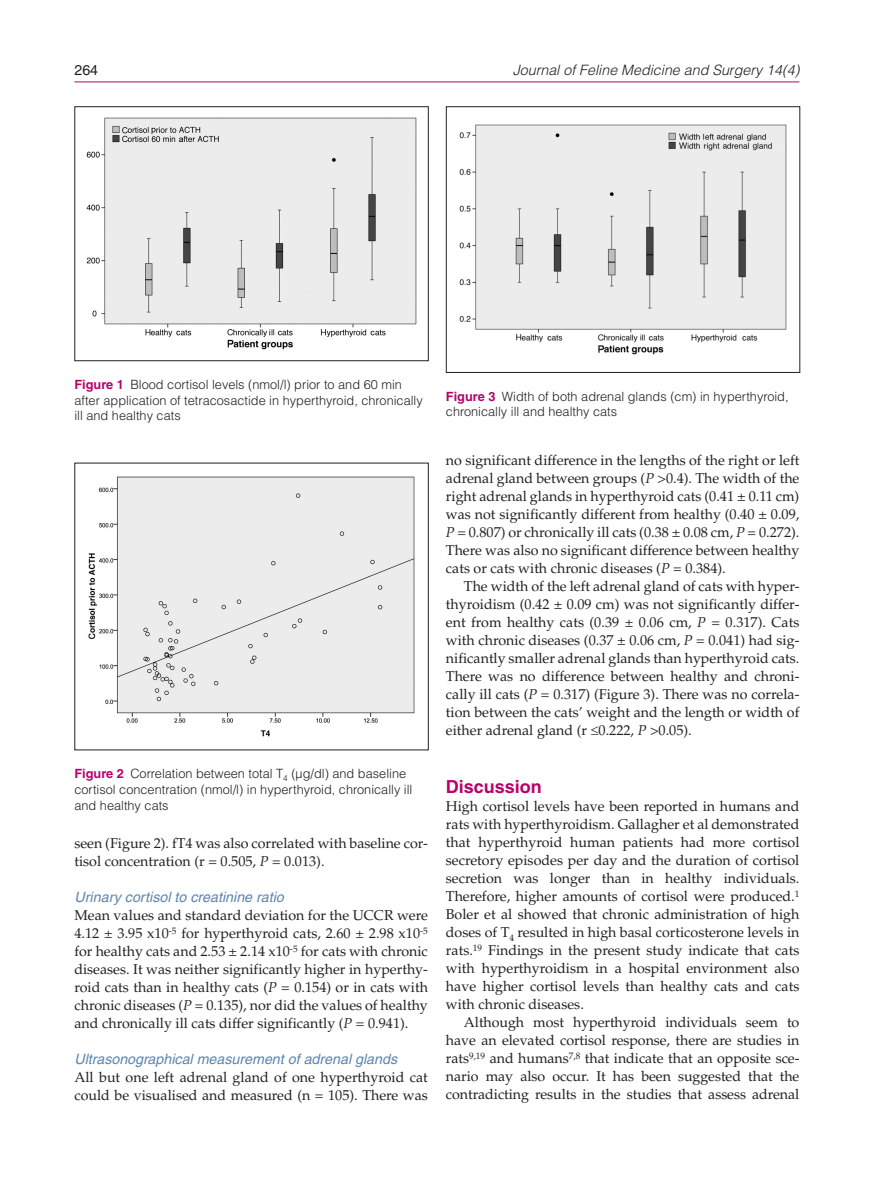
<style>
.page{position:relative;width:893px;height:1191px;background:#fff}
.page>*{position:absolute;margin:0;border:0;box-sizing:border-box;transform-origin:0 0}
.SEC-A{font:700 18px "Helvetica";color:#b6036c}
.Text{font:14.25px/18px "Palatino";color:#231f20;text-align:justify}
.Text-Indent{font:14.25px/18px "Palatino";color:#231f20;text-align:justify}
.SEC-B{font:italic 14.25px "Helvetica";color:#5e85ae}
.LRH{font:italic 300 14.25px "Helvetica";color:#231f20}
.LRH-2{font:14.25px "Helvetica";color:#231f20}
.FG{font:300 12.75px/15.8px "Helvetica";color:#231f20}
.s1{font-weight:700;color:#b6036c}
.s2{font-style:italic}
</style>
<div class="page">
<hr style="left:74px;top:82px;width:725px;height:1px;background:#b6036c">
<img style="left:86px;top:117px;width:331px;height:233px">
<div style="left:74px;top:106px;width:355px;height:255px;border:1px solid #231f20"></div>
<img style="left:88px;top:476px;width:327px;height:261px">
<img style="left:459px;top:124px;width:328px;height:231px">
<div style="left:446px;top:106px;width:354px;height:267px;border:1px solid #231f20"></div>
<p class="LRH-2" style="left:74px;top:62px;width:25px">264</p>
<p class="LRH" style="left:513px;top:61px;width:288px">Journal of Feline Medicine and Surgery 14(4)</p>
<p class="FG" style="left:74px;top:376px;width:350px"><span class="s1">Figure 1</span> Blood cortisol levels (nmol/l) prior to and 60 min after application of tetracosactide in hyperthyroid, chronically ill and healthy cats</p>
<p class="FG" style="left:74px;top:765px;width:339px"><span class="s1">Figure 2</span> Correlation between total T<sub>4</sub> (µg/dl) and baseline cortisol concentration (nmol/l) in hyperthyroid, chronically ill and healthy cats</p>
<p class="Text-Indent" style="left:74px;top:834px;width:355px">seen (Figure 2). fT4 was also correlated with baseline cor&shy;tisol concentration (r = 0.505, <span class="s2">P</span> = 0.013).</p>
<p class="SEC-B" style="left:74px;top:888px;width:211px">Urinary cortisol to creatinine ratio</p>
<p class="Text" style="left:74px;top:906px;width:355px">Mean values and standard deviation for the UCCR were 4.12 ± 3.95 x10<sup>-5</sup> for hyperthyroid cats, 2.60 ± 2.98 x10<sup>-5 </sup>for healthy cats and 2.53 ± 2.14 x10<sup>-5</sup> for cats with chronic diseases. It was neither significantly higher in hyperthy&shy;roid cats than in healthy cats (<span class="s2">P</span> = 0.154) or in cats with chronic diseases (<span class="s2">P</span> = 0.135), nor did the values of healthy and chronically ill cats differ significantly (<span class="s2">P</span> = 0.941).</p>
<p class="SEC-B" style="left:74px;top:1050px;width:324px">Ultrasonographical measurement of adrenal glands</p>
<p class="Text" style="left:74px;top:1068px;width:355px">All but one left adrenal gland of one hyperthyroid cat could be visualised and measured (n = 105). There was</p>
<p class="FG" style="left:446px;top:388px;width:344px"><span class="s1">Figure 3</span> Width of both adrenal glands (cm) in hyperthyroid, chronically ill and healthy cats</p>
<p class="Text" style="left:446px;top:452px;width:355px">no significant difference in the lengths of the right or left adrenal gland between groups (<span class="s2">P</span> &gt;0.4). The width of the right adrenal glands in hyperthyroid cats (0.41 ± 0.11 cm) was not significantly different from healthy (0.40 ± 0.09, <span class="s2">P</span> = 0.807) or chronically ill cats (0.38 ± 0.08 cm, <span class="s2">P</span> = 0.272).<br>There was also no significant difference between healthy cats or cats with chronic diseases (<span class="s2">P</span> = 0.384).</p>
<p class="Text-Indent" style="left:446px;top:578px;width:355px;text-indent:18px">The width of the left adrenal gland of cats with hyper&shy;thyroidism (0.42 ± 0.09 cm) was not significantly differ&shy;ent from healthy cats (0.39 ± 0.06 cm, <span class="s2">P</span> = 0.317). Cats with chronic diseases (0.37 ± 0.06 cm, <span class="s2">P</span> = 0.041) had sig&shy;nificantly smaller adrenal glands than hyperthyroid cats.<br>There was no difference between healthy and chroni&shy;cally ill cats (<span class="s2">P</span> = 0.317) (Figure 3). There was no correla&shy;tion between the cats’ weight and the length or width of either adrenal gland (r ≤0.222, <span class="s2">P</span> &gt;0.05).</p>
<p class="SEC-A" style="left:446px;top:776px;width:98px">Discussion</p>
<p class="Text" style="left:446px;top:797px;width:355px">High cortisol levels have been reported in humans and rats with hyperthyroidism. Gallagher et al demonstrated that hyperthyroid human patients had more cortisol secretory episodes per day and the duration of cortisol secretion was longer than in healthy individuals.<br>Therefore, higher amounts of cortisol were produced.<sup>1<br></sup>Boler et al showed that chronic administration of high doses of T<sub>4</sub> resulted in high basal corticosterone levels in rats.<sup>19</sup> Findings in the present study indicate that cats with hyperthyroidism in a hospital environment also have higher cortisol levels than healthy cats and cats with chronic diseases.</p>
<p class="Text-Indent" style="left:446px;top:1013px;width:355px;text-indent:18px">Although most hyperthyroid individuals seem to have an elevated cortisol response, there are studies in rats<sup>9,19</sup> and humans<sup>7,8</sup> that indicate that an opposite sce&shy;nario may also occur. It has been suggested that the contradicting results in the studies that assess adrenal</p>
</div>
